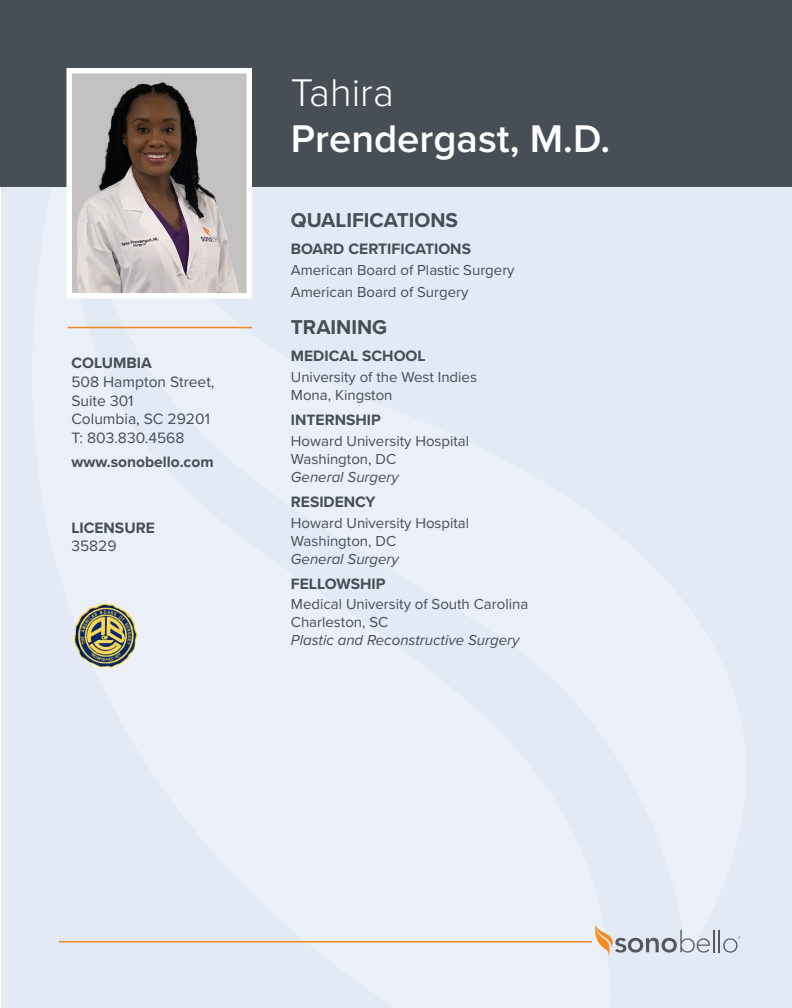
<style>
.page{position:relative;width:792px;height:1008px;background:#fff}
.page>*{position:absolute;margin:0;border:0;box-sizing:border-box;transform-origin:0 0}
.PDF_Surgeon_Name{font:600 40px/46px "Proxima Nova";color:#fff}
.PDF_BODY_SECTION_Hea{font:700 20.8px "Proxima Nova";color:#484e55}
.PDF_Body_HEADER{font:700 15.6px "Proxima Nova";color:#484e55}
.SIDE_BAR_Body{font:15.6px "Proxima Nova";color:#484e55}
.SIDE_BAR_Header{font:700 15.6px "Proxima Nova";color:#484e55}
.SIDE_BAR_Body_Bold{font:700 15.6px "Proxima Nova";color:#484e55}
.PDF_Body_Text{font:15px/18px "Proxima Nova";color:#484e55}
.s1{font-weight:300}
.s2{font-style:italic}
</style>
<div class="page">
<div style="left:2px;top:0;width:790px;height:1008px;background:#e3e9f5"></div>
<div style="left:0;top:0;width:792px;height:187px;background:#484e55"></div>
<svg style="left:595px;top:925px;width:146px;height:31px"></svg>
<hr style="left:59px;top:941px;width:533px;height:1px;background:#f18720">
<hr style="left:68px;top:327px;width:184px;height:1px;background:#f18720">
<svg style="left:66px;top:68px;width:186px;height:231px;background:#ada6a4"></svg>
<img style="left:74px;top:603px;width:64px;height:65px">
<p class="SIDE_BAR_Header" style="left:71px;top:351px;width:82px">COLUMBIA</p>
<p class="SIDE_BAR_Body" style="left:71px;top:370px;width:145px">508 Hampton Street,</p>
<p class="SIDE_BAR_Body" style="left:71px;top:389px;width:64px">Suite 301</p>
<p class="SIDE_BAR_Body" style="left:71px;top:408px;width:140px">Columbia, SC 29201</p>
<p class="SIDE_BAR_Body" style="left:71px;top:426px;width:115px">T: 803.830.4568</p>
<p class="SIDE_BAR_Body_Bold" style="left:71px;top:450px;width:144px">www.sonobello.com</p>
<p class="SIDE_BAR_Header" style="left:71px;top:516px;width:85px">LICENSURE</p>
<p class="SIDE_BAR_Body" style="left:71px;top:535px;width:47px">35829</p>
<p class="PDF_Surgeon_Name" style="left:291px;top:68px;width:321px"><span class="s1">Tahira<br></span>Prendergast, M.D.</p>
<p class="PDF_BODY_SECTION_Hea" style="left:291px;top:204px;width:169px">QUALIFICATIONS</p>
<p class="PDF_Body_HEADER" style="left:291px;top:238px;width:182px">BOARD CERTIFICATIONS</p>
<p class="PDF_Body_Text" style="left:291px;top:260px;width:225px">American Board of Plastic Surgery</p>
<p class="PDF_Body_Text" style="left:291px;top:283px;width:179px">American Board of Surgery</p>
<p class="PDF_BODY_SECTION_Hea" style="left:291px;top:311px;width:98px">TRAINING</p>
<p class="PDF_Body_HEADER" style="left:291px;top:345px;width:136px">MEDICAL SCHOOL</p>
<p class="PDF_Body_Text" style="left:291px;top:367px;width:188px">University of the West Indies<br>Mona, Kingston</p>
<p class="PDF_Body_HEADER" style="left:291px;top:408px;width:91px">INTERNSHIP</p>
<p class="PDF_Body_Text" style="left:291px;top:431px;width:180px">Howard University Hospital<br>Washington, DC<br><span class="s2">General Surgery</span></p>
<p class="PDF_Body_HEADER" style="left:291px;top:490px;width:86px">RESIDENCY</p>
<p class="PDF_Body_Text" style="left:291px;top:513px;width:180px">Howard University Hospital<br>Washington, DC<br><span class="s2">General Surgery</span></p>
<p class="PDF_Body_HEADER" style="left:291px;top:572px;width:96px">FELLOWSHIP</p>
<p class="PDF_Body_Text" style="left:291px;top:595px;width:239px">Medical University of South Carolina<br>Charleston, SC<br><span class="s2">Plastic and Reconstructive Surgery</span></p>
</div>
